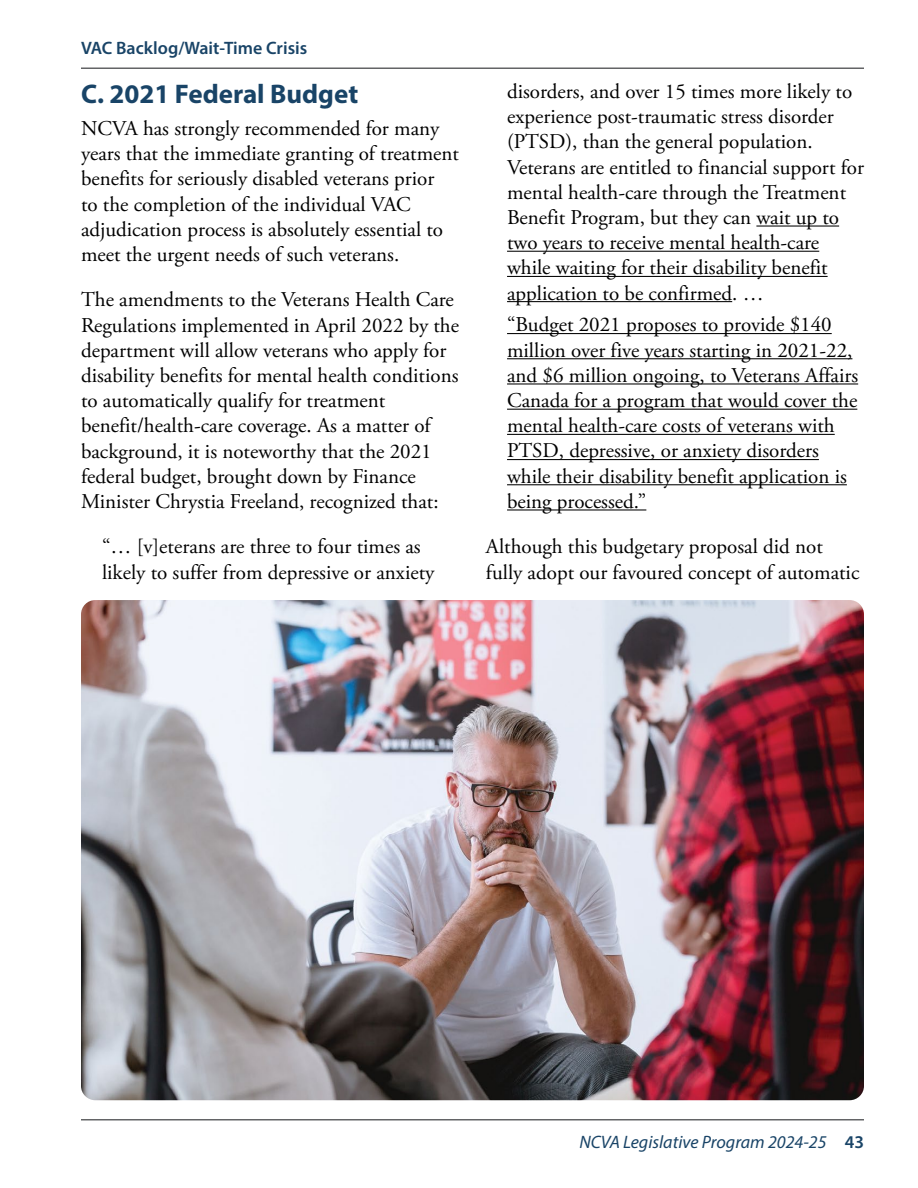
<style>
.page{position:relative;width:918px;height:1188px;background:#fff}
.page>*{position:absolute;margin:0;border:0;box-sizing:border-box;transform-origin:0 0}
.t1{font:700 27px "Myriad Pro";color:#194467}
.t2{font:21px/25.2px "Adobe Garamond Pro";color:#000}
.t3{font:italic 18px "Myriad Pro";color:#194467}
.t4{font:600 18px "Myriad Pro";color:#194467}
.s1{font-weight:600;font-style:normal}
</style>
<div class="page">
<hr style="left:81px;top:1119px;width:783px;height:1px;background:#636466">
<hr style="left:81px;top:67px;width:783px;height:2px;background:#636466">
<img style="left:81px;top:600px;width:783px;height:500px">
<hr style="left:756px;top:226px;width:83px;height:1px;background:#000">
<hr style="left:507px;top:251px;width:312px;height:1px;background:#000">
<hr style="left:507px;top:276px;width:321px;height:1px;background:#000">
<hr style="left:507px;top:301px;width:225px;height:1px;background:#000">
<hr style="left:507px;top:333px;width:325px;height:1px;background:#000">
<hr style="left:507px;top:358px;width:345px;height:1px;background:#000">
<hr style="left:507px;top:383px;width:351px;height:2px;background:#000">
<hr style="left:507px;top:409px;width:350px;height:1px;background:#000">
<hr style="left:507px;top:434px;width:328px;height:1px;background:#000">
<hr style="left:507px;top:459px;width:312px;height:1px;background:#000">
<hr style="left:507px;top:484px;width:340px;height:1px;background:#000">
<hr style="left:507px;top:509px;width:139px;height:2px;background:#000">
<p class="t4" style="left:81px;top:37px;width:228px">VAC Backlog/Wait‑Time Crisis</p>
<p class="t1" style="left:81px;top:76px;width:279px">C. 2021 Federal Budget</p>
<p class="t2" style="left:81px;top:116px;width:380px">NCVA has strongly recommended for many years that the immediate granting of treatment benefits for seriously disabled veterans prior<br>to the completion of the individual VAC adjudication process is absolutely essential to meet the urgent needs of such veterans.</p>
<p class="t2" style="left:81px;top:288px;width:379px">The amendments to the Veterans Health Care Regulations implemented in April 2022 by the department will allow veterans who apply for disability benefits for mental health conditions to automatically qualify for treatment benefit/health‑care coverage. As a matter of background, it is noteworthy that the 2021 federal budget, brought down by Finance Minister Chrystia Freeland, recognized that:</p>
<p class="t2" style="left:102px;top:535px;width:334px">“… [v]eterans are three to four times as likely to suffer from depressive or anxiety</p>
<p class="t2" style="left:507px;top:79px;width:358px">disorders, and over 15 times more likely to experience post‑traumatic stress disorder (PTSD), than the general population.<br>Veterans are entitled to financial support for mental health‑care through the Treatment Benefit Program, but they can wait up to two years to receive mental health‑care while waiting for their disability benefit application to be confirmed. …</p>
<p class="t2" style="left:507px;top:313px;width:353px">“Budget 2021 proposes to provide $140 million over five years starting in 2021‑22, and $6 million ongoing, to Veterans Affairs Canada for a program that would cover the mental health‑care costs of veterans with PTSD, depressive, or anxiety disorders while their disability benefit application is being processed.”</p>
<p class="t2" style="left:486px;top:535px;width:375px">Although this budgetary proposal did not fully adopt our favoured concept of automatic</p>
<p class="t3" style="left:579px;top:1130px;width:286px">NCVA Legislative Program 2024-25 <span class="s1">43</span></p>
</div>
